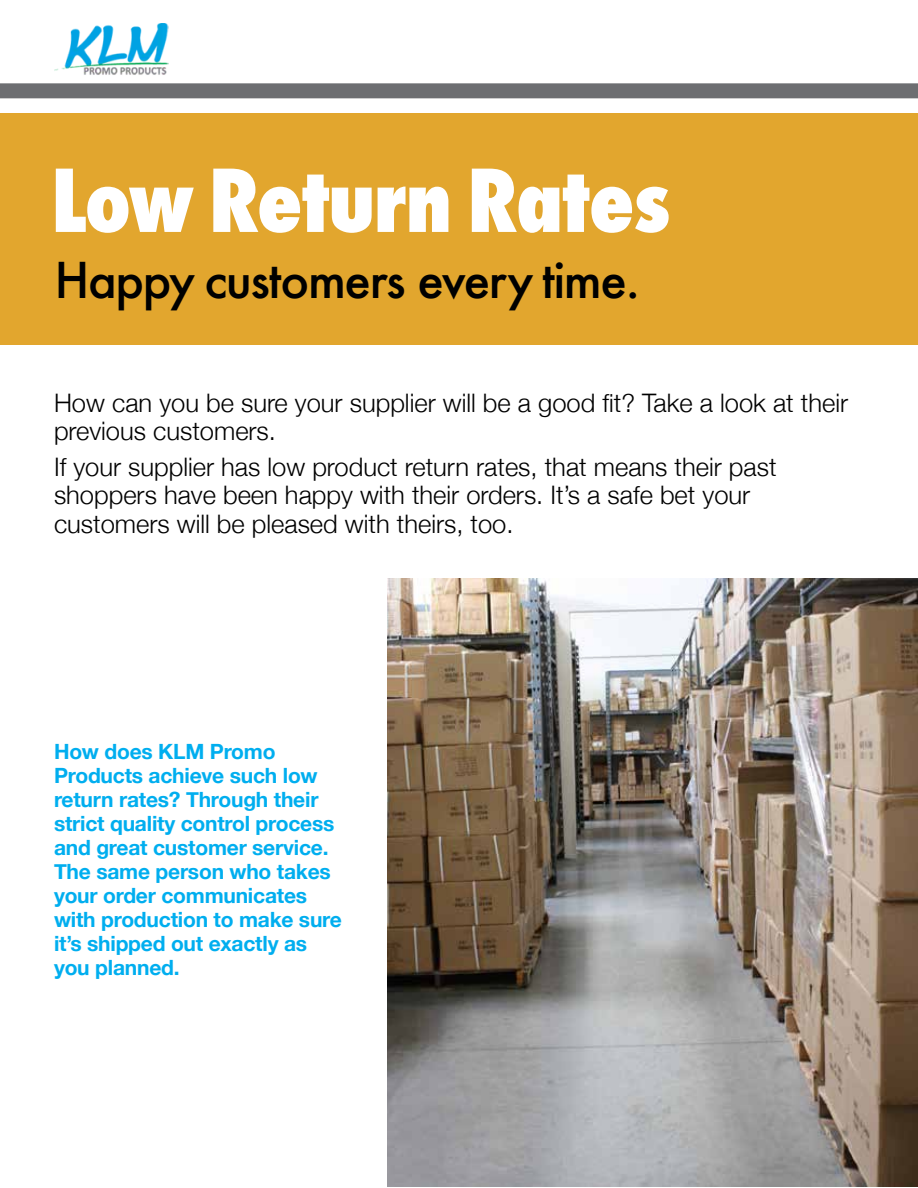
<style>
.page{position:relative;width:918px;height:1188px;background:#fff}
.page>*{position:absolute;margin:0;border:0;box-sizing:border-box;transform-origin:0 0}
.t1{font:800 condensed 84px "Futura";letter-spacing:-.02em;color:#fff}
.t2{font:500 48px "Futura";letter-spacing:-.03em;color:#000}
.t3{font:300 25.5px/28.5px "Helvetica Neue";color:#000}
.t4{font:700 21px/24px "Helvetica Neue";letter-spacing:-.01em;color:#00aeef}
</style>
<div class="page">
<img style="left:54px;top:23px;width:115px;height:52px">
<div style="left:0;top:113px;width:918px;height:232px;background:#e2a62e"></div>
<div style="left:0;top:83px;width:918px;height:15px;background:#6d6e71"></div>
<img style="left:388px;top:579px;width:530px;height:607px">
<h1 class="t1" style="left:51px;top:144px;width:620px">Low Return Rates</h1>
<h2 class="t2" style="left:55px;top:247px;width:587px">Happy customers every time.</h2>
<p class="t3" style="left:54px;top:387px;width:796px">How can you be sure your supplier will be a good fit? Take a look at their previous customers.</p>
<p class="t3" style="left:54px;top:450px;width:724px">If your supplier has low product return rates, that means their past shoppers have been happy with their orders. It’s a safe bet your customers will be pleased with theirs, too.</p>
<p class="t4" style="left:54px;top:740px;width:289px">How does KLM Promo<br>Products achieve such low return rates? Through their strict quality control process and great customer service.<br>The same person who takes your order communicates with production to make sure it’s shipped out exactly as you planned.</p>
</div>
